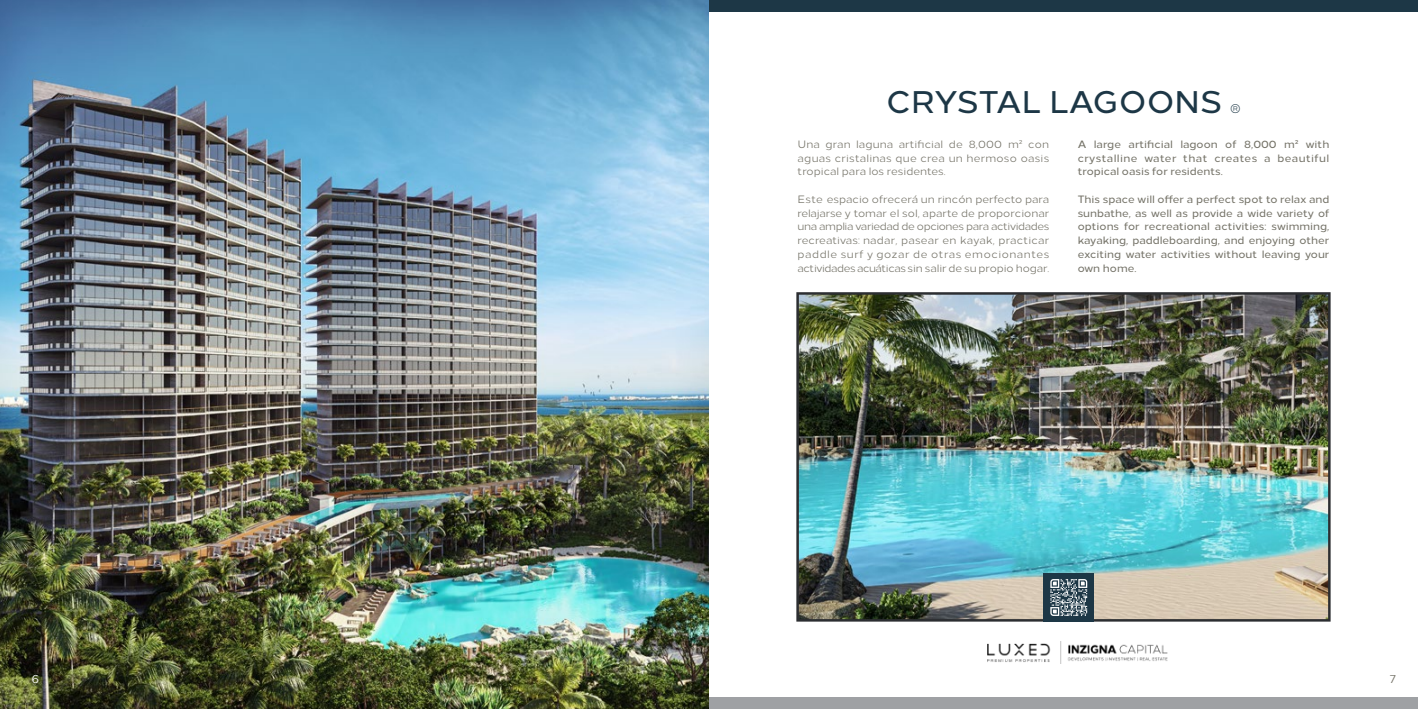
<style>
.page{position:relative;width:1418px;height:709px;background:#fff}
.page>*{position:absolute;margin:0;border:0;box-sizing:border-box;transform-origin:0 0}
.t1{font:500 31.25px "Loew";color:#1d3746}
.t2{font:12.5px "Loew";color:#1d3746}
.t3{font:11.25px "Gotham";color:#fff}
.t4{font:11.25px "Gotham";color:#747267}
.t5{font:10.62px/13.8px "Loew";letter-spacing:-.005em;color:#747267;text-align:justify}
.t6{font:500 10.62px/13.8px "Loew";color:#747267;text-align:justify}
</style>
<div class="page">
<div style="left:709px;top:697px;width:708px;height:12px;background:#9fa1a4"></div>
<div style="left:709px;top:0;width:708px;height:11px;background:#1d3746"></div>
<img style="left:799px;top:295px;width:528px;height:323px">
<div style="left:796px;top:292px;width:534px;height:329px;border:2px solid #2c2e31"></div>
<img style="left:0;top:0;width:709px;height:709px">
<div style="left:1043px;top:573px;width:51px;height:48px;background:#1d3746"></div>
<svg style="left:1050px;top:579px;width:37px;height:37px"></svg>
<img style="left:987px;top:641px;width:180px;height:22px">
<h1 class="t1" style="left:886px;top:77px;width:337px">CRYSTAL LAGOONS</h1>
<p class="t2" style="left:1229px;top:99px;width:12px">®</p>
<p class="t5" style="left:797px;top:136px;width:253px">Una gran laguna artificial de 8,000 m² con aguas cristalinas que crea un hermoso oasis tropical para los residentes.</p>
<p class="t5" style="left:797px;top:191px;width:253px">Este espacio ofrecerá un rincón perfecto para relajarse y tomar el sol, aparte de proporcionar una amplia variedad de opciones para actividades recreativas: nadar, pasear en kayak, practicar paddle surf y gozar de otras emocionantes actividades acuáticas sin salir de su propio hogar.</p>
<p class="t6" style="left:1077px;top:136px;width:253px">A large artificial lagoon of 8,000 m² with crystalline water that creates a beautiful tropical oasis for residents.</p>
<p class="t6" style="left:1077px;top:191px;width:253px">This space will offer a perfect spot to relax and sunbathe, as well as provide a wide variety of options for recreational activities: swimming, kayaking, paddleboarding, and enjoying other exciting water activities without leaving your own home.</p>
<p class="t3" style="left:32px;top:672px;width:9px">6</p>
<p class="t4" style="left:1389px;top:672px;width:8px">7</p>
</div>
